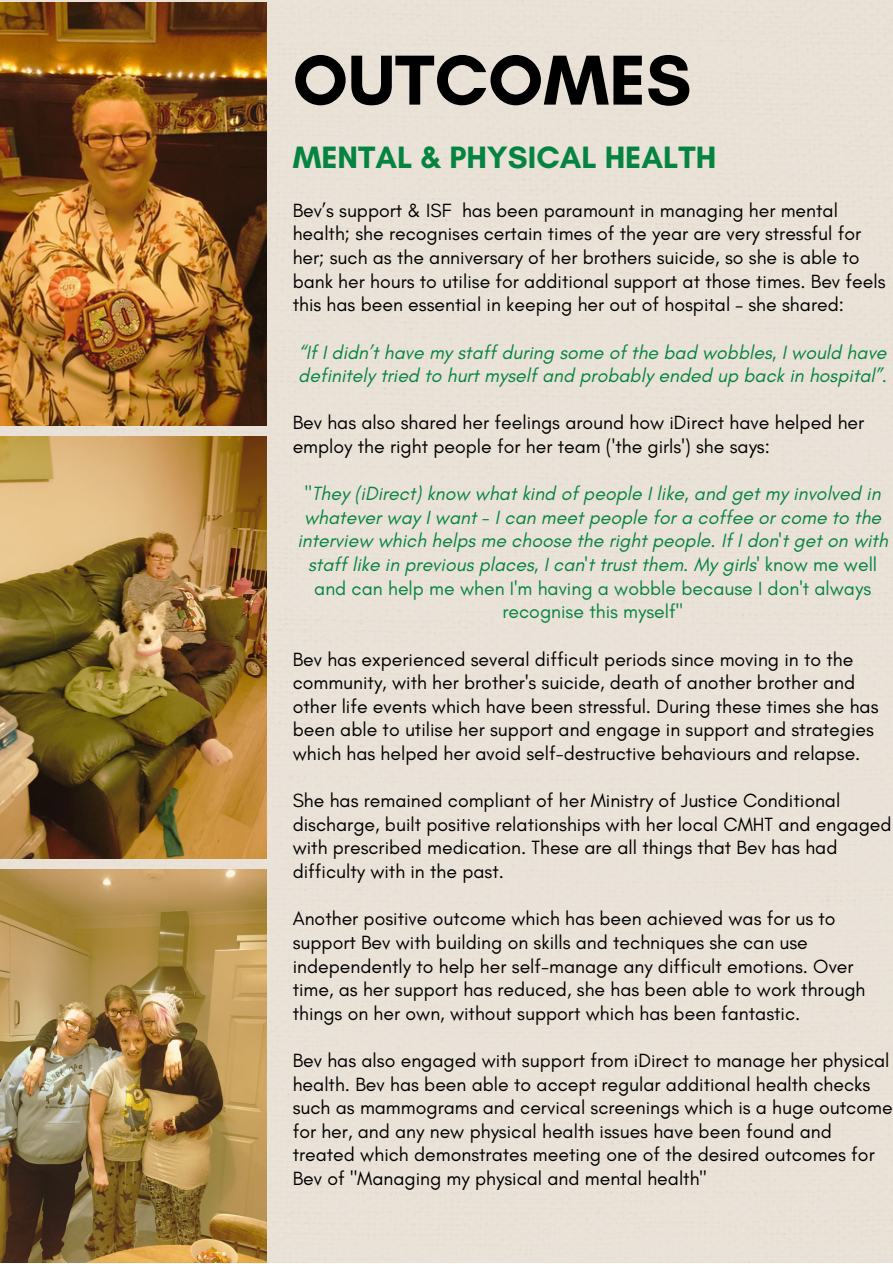
<style>
.page{position:relative;width:893px;height:1264px;background:#fff}
.page>*{position:absolute;margin:0;border:0;box-sizing:border-box;transform-origin:0 0}
.t1{font:700 72px "Glacial Indifference";color:#000}
.t2{font:700 31.5px "Glacial Indifference";color:#058441}
.t3{font:19.5px/23.5px "Glacial Indifference";color:#000}
.t4{font:italic 19.5px/23.5px "Glacial Indifference";color:#058441}
.s1{font-style:normal}
</style>
<div class="page">
<div style="left:0;top:0;width:892px;height:1262px;background:#eae2d7"></div>
<img style="left:0;top:870px;width:266px;height:392px">
<img style="left:0;top:437px;width:266px;height:421px">
<img style="left:0;top:3px;width:266px;height:423px">
<p class="t1" style="left:293px;top:36px;width:400px">OUTCOMES</p>
<p class="t2" style="left:293px;top:138px;width:425px">MENTAL &amp; PHYSICAL HEALTH</p>
<p class="t3" style="left:293px;top:198px;width:594px">Bev’s support &amp; ISF has been paramount in managing her mental health; she recognises certain times of the year are very stressful for her; such as the anniversary of her brothers suicide, so she is able to bank her hours to utilise for additional support at those times. Bev feels this has been essential in keeping her out of hospital – she shared:</p>
<p class="t4" style="left:298px;top:340px;width:590px">“If I didn’t have my staff during some of the bad wobbles, I would have definitely tried to hurt myself and probably ended up back in hospital”.</p>
<p class="t3" style="left:293px;top:411px;width:573px">Bev has also shared her feelings around how iDirect have helped her employ the right people for her team ('the girls') she says:</p>
<p class="t4" style="left:297px;top:481px;width:592px;text-align:center">"They (iDirect) know what kind of people I like, and get my involved in whatever way I want - I can meet people for a coffee or come to the interview which helps me choose the right people. If I don't get on with staff like in previous places, I can't trust them. My girls' <span class="s1">know me well and can help me when I'm having a wobble because I don't always recognise this myself"</span></p>
<p class="t3" style="left:293px;top:647px;width:587px">Bev has experienced several difficult periods since moving in to the community, with her brother's suicide, death of another brother and other life events which have been stressful. During these times she has been able to utilise her support and engage in support and strategies which has helped her avoid self-destructive behaviours and relapse.</p>
<p class="t3" style="left:293px;top:788px;width:600px">She has remained compliant of her Ministry of Justice Conditional discharge, built positive relationships with her local CMHT and engaged with prescribed medication. These are all things that Bev has had difficulty with in the past.</p>
<p class="t3" style="left:293px;top:906px;width:574px">Another positive outcome which has been achieved was for us to support Bev with building on skills and techniques she can use independently to help her self-manage any difficult emotions. Over time, as her support has reduced, she has been able to work through things on her own, without support which has been fantastic.</p>
<p class="t3" style="left:293px;top:1048px;width:601px">Bev has also engaged with support from iDirect to manage her physical health. Bev has been able to accept regular additional health checks such as mammograms and cervical screenings which is a huge outcome for her, and any new physical health issues have been found and treated which demonstrates meeting one of the desired outcomes for Bev of "Managing my physical and mental health"</p>
</div>
